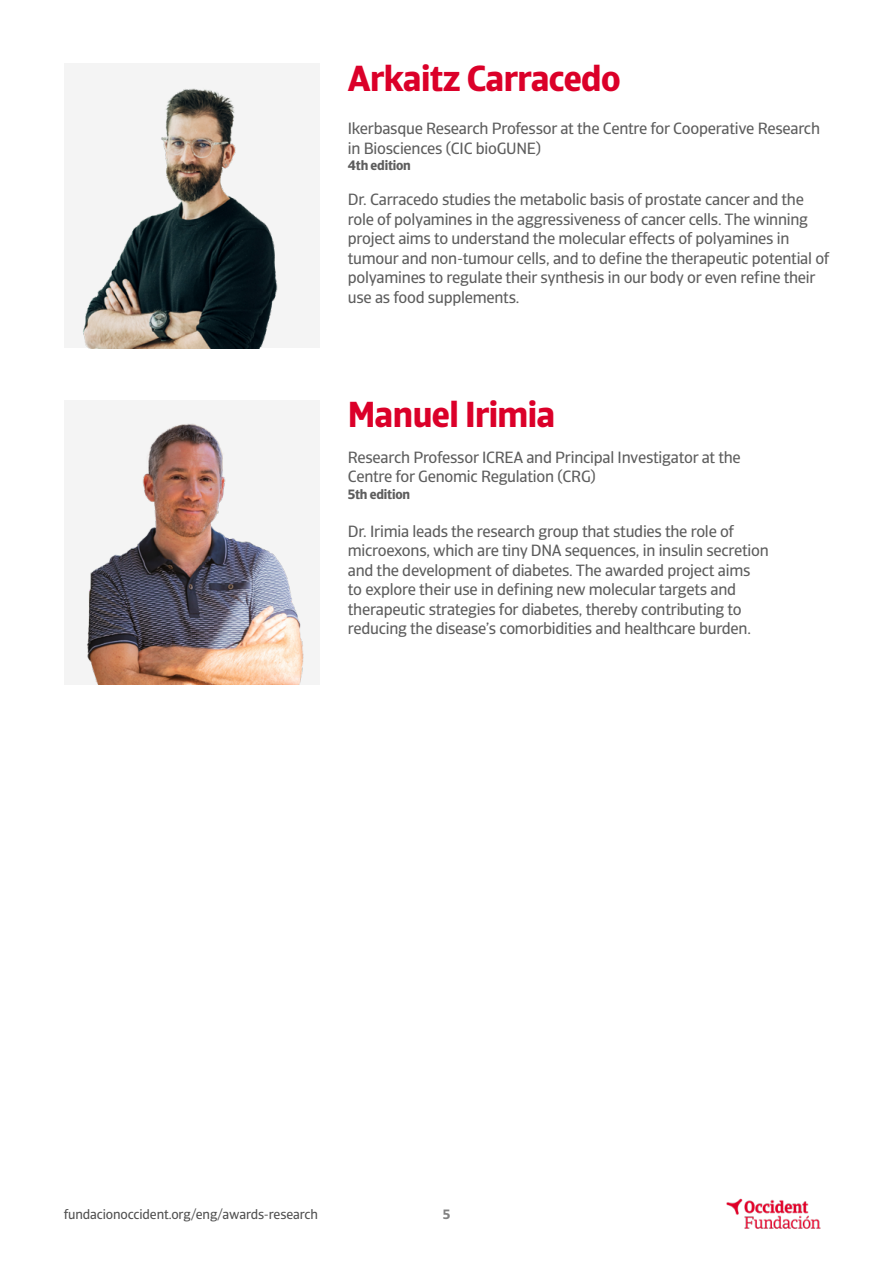
<style>
.page{position:relative;width:893px;height:1263px;background:#fff}
.page>*{position:absolute;margin:0;border:0;box-sizing:border-box;transform-origin:0 0}
.t1{font:700 36px "GCO Sans";letter-spacing:-.015em;color:#db0029}
.t2{font:16.2px/19.5px "GCO Sans";letter-spacing:-.015em;color:#5d5d5d}
.t3{font:13.5px "GCO Sans";letter-spacing:-.01em;color:#505050}
.t4{font:700 13.5px "GCO Sans";letter-spacing:-.015em;color:#5d5d5d}
.t5{font:700 13.5px "GCO Sans";color:#828282}
</style>
<div class="page">
<img style="left:726px;top:1198px;width:95px;height:31px">
<img style="left:64px;top:400px;width:255px;height:284px">
<div style="left:64px;top:64px;width:255px;height:284px;background:#f4f4f4"></div>
<img style="left:83px;top:88px;width:195px;height:260px">
<h1 class="t1" style="left:348px;top:56px;width:274px">Arkaitz Carracedo</h1>
<p class="t2" style="left:348px;top:119px;width:474px">Ikerbasque Research Professor at the Centre for Cooperative Research in Biosciences (CIC bioGUNE)</p>
<p class="t4" style="left:348px;top:157px;width:65px">4th edition</p>
<p class="t2" style="left:348px;top:190px;width:483px">Dr. Carracedo studies the metabolic basis of prostate cancer and the role of polyamines in the aggressiveness of cancer cells. The winning project aims to understand the molecular effects of polyamines in tumour and non-tumour cells, and to define the therapeutic potential of polyamines to regulate their synthesis in our body or even refine their use as food supplements.</p>
<h1 class="t1" style="left:348px;top:392px;width:209px">Manuel Irimia</h1>
<p class="t2" style="left:348px;top:447px;width:394px">Research Professor ICREA and Principal Investigator at the<br>Centre for Genomic Regulation (CRG)</p>
<p class="t4" style="left:348px;top:486px;width:64px">5th edition</p>
<p class="t2" style="left:348px;top:522px;width:422px">Dr. Irimia leads the research group that studies the role of microexons, which are tiny DNA sequences, in insulin secretion and the development of diabetes. The awarded project aims<br>to explore their use in defining new molecular targets and therapeutic strategies for diabetes, thereby contributing to reducing the disease’s comorbidities and healthcare burden.</p>
<p class="t3" style="left:64px;top:1206px;width:256px">fundacionoccident.org/eng/awards-research</p>
<p class="t5" style="left:443px;top:1206px;width:9px">5</p>
</div>
